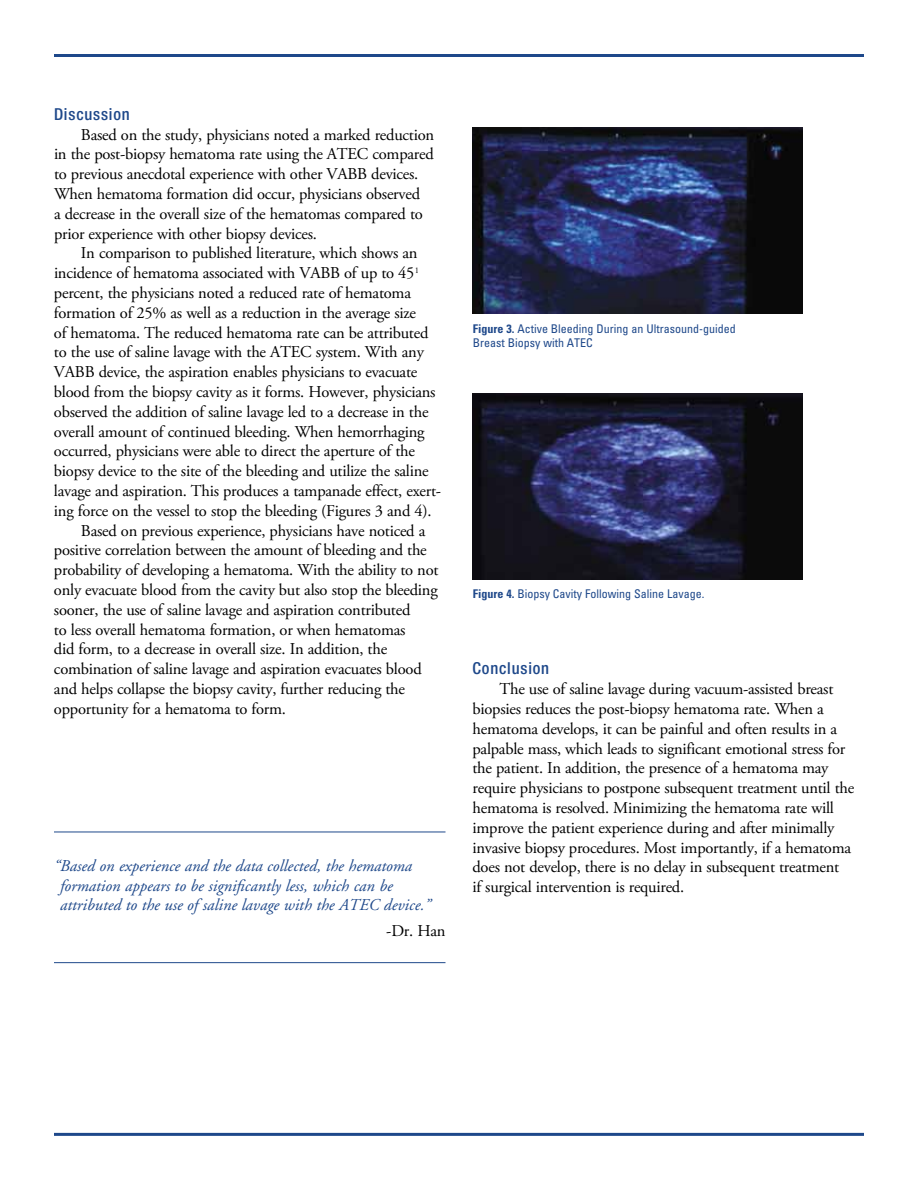
<style>
.page{position:relative;width:918px;height:1188px;background:#fff}
.page>*{position:absolute;margin:0;border:0;box-sizing:border-box;transform-origin:0 0}
.t1{font:16.5px/19.8px "Adobe Garamond Pro";letter-spacing:-.015em;color:#000}
.t2{font:italic 16.5px/19.8px "Adobe Garamond";color:#1e488a}
.t3{font:500 condensed 16.5px "Helvetica Neue LT Std";letter-spacing:.05em;color:#1e488a}
.t4{font:16.5px "Adobe Garamond";color:#000}
.t5{font:condensed 12px/14.4px "Univers";color:#1e488a}
.s1{font-weight:700}
</style>
<div class="page">
<hr style="left:54px;top:1133px;width:810px;height:3px;background:#1e488a">
<hr style="left:54px;top:54px;width:810px;height:3px;background:#1e488a">
<img style="left:472px;top:127px;width:330px;height:187px">
<img style="left:472px;top:393px;width:330px;height:187px">
<hr style="left:54px;top:832px;width:392px;height:1px;background:#1e488a">
<hr style="left:54px;top:962px;width:392px;height:1px;background:#1e488a">
<p class="t3" style="left:54px;top:104px;width:77px">Discussion</p>
<p class="t1" style="left:54px;top:125px;width:382px;text-indent:27px">Based on the study, physicians noted a marked reduction in the post-biopsy hematoma rate using the ATEC compared to previous anecdotal experience with other VABB devices.<br>When hematoma formation did occur, physicians observed<br>a decrease in the overall size of the hematomas compared to prior experience with other biopsy devices.</p>
<p class="t1" style="left:81px;top:244px;width:338px">In comparison to published literature, which shows an</p>
<p class="t1" style="left:54px;top:264px;width:367px">incidence of hematoma associated with VABB of up to 45<sup>1</sup></p>
<p class="t1" style="left:54px;top:283px;width:359px">percent, the physicians noted a reduced rate of hematoma</p>
<p class="t1" style="left:54px;top:303px;width:364px">formation of 25% as well as a reduction in the average size</p>
<p class="t1" style="left:54px;top:323px;width:376px">of hematoma. The reduced hematoma rate can be attributed</p>
<p class="t1" style="left:54px;top:343px;width:371px">to the use of saline lavage with the ATEC system. With any</p>
<p class="t1" style="left:54px;top:363px;width:365px">VABB device, the aspiration enables physicians to evacuate</p>
<p class="t1" style="left:54px;top:382px;width:383px">blood from the biopsy cavity as it forms. However, physicians</p>
<p class="t1" style="left:54px;top:402px;width:376px">observed the addition of saline lavage led to a decrease in the</p>
<p class="t1" style="left:54px;top:422px;width:372px">overall amount of continued bleeding. When hemorrhaging</p>
<p class="t1" style="left:54px;top:442px;width:363px">occurred, physicians were able to direct the aperture of the</p>
<p class="t1" style="left:54px;top:462px;width:376px">biopsy device to the site of the bleeding and utilize the saline</p>
<p class="t1" style="left:54px;top:481px;width:389px">lavage and aspiration. This produces a tampanade effect, exert-</p>
<p class="t1" style="left:54px;top:501px;width:379px">ing force on the vessel to stop the bleeding (Figures 3 and 4).</p>
<p class="t1" style="left:81px;top:521px;width:346px">Based on previous experience, physicians have noticed a</p>
<p class="t1" style="left:54px;top:541px;width:374px">positive correlation between the amount of bleeding and the</p>
<p class="t1" style="left:54px;top:561px;width:386px">probability of developing a hematoma. With the ability to not</p>
<p class="t1" style="left:54px;top:580px;width:385px">only evacuate blood from the cavity but also stop the bleeding</p>
<p class="t1" style="left:54px;top:600px;width:358px">sooner, the use of saline lavage and aspiration contributed</p>
<p class="t1" style="left:54px;top:620px;width:353px">to less overall hematoma formation, or when hematomas</p>
<p class="t1" style="left:54px;top:640px;width:335px">did form, to a decrease in overall size. In addition, the</p>
<p class="t1" style="left:54px;top:660px;width:369px">combination of saline lavage and aspiration evacuates blood</p>
<p class="t1" style="left:54px;top:679px;width:353px">and helps collapse the biopsy cavity, further reducing the</p>
<p class="t1" style="left:54px;top:699px;width:234px">opportunity for a hematoma to form.</p>
<p class="t2" style="left:60px;top:856px;width:372px;text-indent:-6px">“Based on experience and the data collected, the hematoma formation appears to be significantly less, which can be attributed to the use of saline lavage with the ATEC device.”</p>
<p class="t4" style="left:386px;top:922px;width:61px">-Dr. Han</p>
<p class="t5" style="left:473px;top:321px;width:264px"><span class="s1">Figure 3.</span> Active Bleeding During an Ultrasound-guided<br>Breast Biopsy with ATEC</p>
<p class="t5" style="left:473px;top:587px;width:233px"><span class="s1">Figure 4.</span> Biopsy Cavity Following Saline Lavage.</p>
<p class="t3" style="left:472px;top:659px;width:78px">Conclusion</p>
<p class="t1" style="left:472px;top:680px;width:383px;text-indent:27px">The use of saline lavage during vacuum-assisted breast biopsies reduces the post-biopsy hematoma rate. When a hematoma develops, it can be painful and often results in a palpable mass, which leads to significant emotional stress for the patient. In addition, the presence of a hematoma may require physicians to postpone subsequent treatment until the hematoma is resolved. Minimizing the hematoma rate will improve the patient experience during and after minimally invasive biopsy procedures. Most importantly, if a hematoma does not develop, there is no delay in subsequent treatment<br>if surgical intervention is required.</p>
</div>
